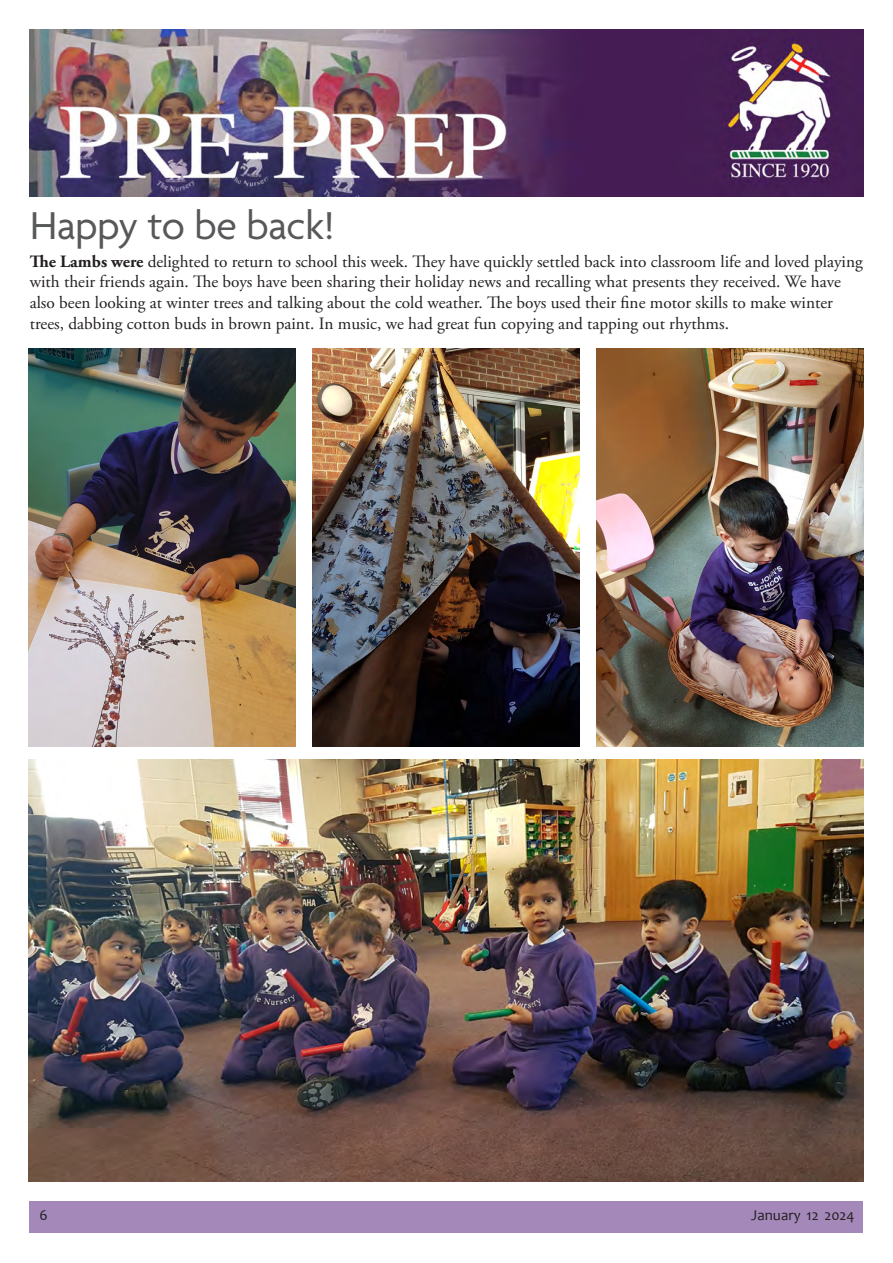
<style>
.page{position:relative;width:893px;height:1263px;background:#fff}
.page>*{position:absolute;margin:0;border:0;box-sizing:border-box;transform-origin:0 0}
.t1{font:42px "Agenda";letter-spacing:-.005em;color:#57585a}
.t2{font:17.25px/20.7px "Adobe Garamond Pro";color:#231f20}
.t3{font:15px "Candara";color:#231f20}
.s1{font-weight:700}
</style>
<div class="page">
<div style="left:30px;top:1201px;width:833px;height:32px;background:#a488ba"></div>
<img style="left:30px;top:30px;width:833px;height:166px">
<img style="left:29px;top:759px;width:834px;height:422px">
<img style="left:29px;top:349px;width:267px;height:397px">
<img style="left:313px;top:349px;width:266px;height:397px">
<img style="left:597px;top:349px;width:266px;height:397px">
<p class="t1" style="left:30px;top:203px;width:306px">Happy to be back!</p>
<p class="t2" style="left:30px;top:251px;width:834px"><span class="s1">The Lambs were</span> delighted to return to school this week. They have quickly settled back into classroom life and loved playing with their friends again. The boys have been sharing their holiday news and recalling what presents they received. We have also been looking at winter trees and talking about the cold weather. The boys used their fine motor skills to make winter trees, dabbing cotton buds in brown paint. In music, we had great fun copying and tapping out rhythms.</p>
<p class="t3" style="left:39px;top:1205px;width:10px">6</p>
<p class="t3" style="left:751px;top:1205px;width:105px">January 12 2024</p>
</div>
